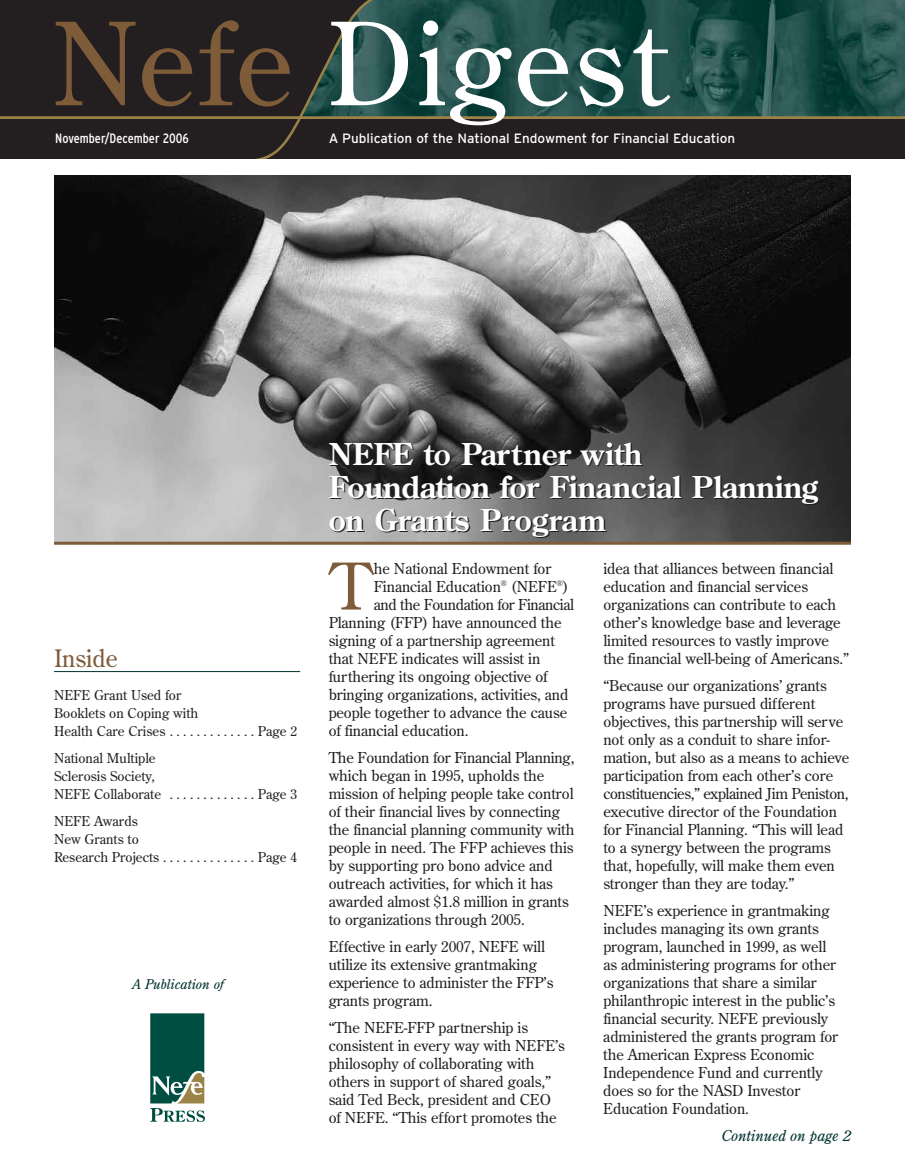
<style>
.page{position:relative;width:905px;height:1175px;background:#fff}
.page>*{position:absolute;margin:0;border:0;box-sizing:border-box;transform-origin:0 0}
.t1{font:114px "Century Old Style";letter-spacing:.025em;color:#fff}
.t2{font:64.2px "Century Old Style";color:#7e5c3a}
.t3{font:700 30px/33px "Century Old Style";letter-spacing:-.005em;color:#fff}
.t4{font:24px "Century Old Style";color:#7e5c3a}
.t5{font:15px/18px "Century Old Style";letter-spacing:-.005em;color:#231f20}
.t6{font:15px "Century Old Style";letter-spacing:-.025em;color:#231f20}
.t7{font:italic 15px "Century Old Style";letter-spacing:-.005em;color:#00322e}
.t8{font:13.5px/18px "Century Old Style";color:#231f20}
.t9{font:13.5px "Interstate";color:#fff}
.t10{font:condensed 13.5px "Interstate";color:#fff}
.t11{font:italic 13.5px "Century Old Style";color:#00322e}
.s1{color:#7e5c3a}
</style>
<div class="page">
<img style="left:54px;top:176px;width:796px;height:366px">
<svg style="left:150px;top:1013px;width:55px;height:108px;background:#407669"></svg>
<svg style="left:0;top:0;width:904px;height:159px;background:#243734"></svg>
<hr style="left:54px;top:671px;width:246px;height:1px;background:#00322e">
<hr style="left:54px;top:542px;width:796px;height:2px;background:#7e5c3a">
<h1 class="t1" style="left:52px;top:-1px;width:617px"><span class="s1">Nefe</span> Digest</h1>
<p class="t10" style="left:55px;top:130px;width:135px">November/December 2006</p>
<p class="t9" style="left:329px;top:130px;width:408px">A Publication of the National Endowment for Financial Education</p>
<h3 class="t4" style="left:54px;top:644px;width:65px">Inside</h3>
<p class="t8" style="left:54px;top:686px;width:245px">NEFE Grant Used for<br>Booklets on Coping with<br>Health Care Crises . . . . . . . . . . . . . Page 2</p>
<p class="t8" style="left:54px;top:749px;width:245px">National Multiple<br>Sclerosis Society,<br>NEFE Collaborate . . . . . . . . . . . . . Page 3</p>
<p class="t8" style="left:54px;top:812px;width:245px">NEFE Awards<br>New Grants to<br>Research Projects . . . . . . . . . . . . . . Page 4</p>
<p class="t11" style="left:132px;top:976px;width:93px">A Publication of</p>
<h3 class="t3" style="left:328px;top:438px;width:490px">NEFE to Partner with<br>Foundation for Financial Planning on Grants Program</h3>
<h2 class="t2" style="left:330px;top:550px;width:42px">T</h2>
<p class="t5" style="left:374px;top:559px;width:179px">he National Endowment for</p>
<p class="t5" style="left:374px;top:577px;width:196px">Financial Education<sup>®</sup> (NEFE<sup>®</sup>)</p>
<p class="t6" style="left:374px;top:595px;width:202px">and the Foundation for Financial</p>
<p class="t5" style="left:328px;top:613px;width:234px">Planning (FFP) have announced the</p>
<p class="t5" style="left:328px;top:631px;width:228px">signing of a partnership agreement</p>
<p class="t5" style="left:328px;top:649px;width:213px">that NEFE indicates will assist in</p>
<p class="t5" style="left:328px;top:667px;width:220px">furthering its ongoing objective of</p>
<p class="t5" style="left:328px;top:685px;width:241px">bringing organizations, activities, and</p>
<p class="t5" style="left:328px;top:703px;width:240px">people together to advance the cause</p>
<p class="t5" style="left:328px;top:721px;width:141px">of financial education.</p>
<p class="t5" style="left:328px;top:748px;width:247px">The Foundation for Financial Planning, which began in 1995, upholds the mission of helping people take control of their financial lives by connecting the financial planning community with people in need. The FFP achieves this by supporting pro bono advice and outreach activities, for which it has awarded almost $1.8 million in grants to organizations through 2005.</p>
<p class="t5" style="left:328px;top:937px;width:226px">Effective in early 2007, NEFE will utilize its extensive grantmaking experience to administer the FFP’s grants program.</p>
<p class="t5" style="left:328px;top:1018px;width:238px">“The NEFE-FFP partnership is consistent in every way with NEFE’s philosophy of collaborating with others in support of shared goals,” said Ted Beck, president and CEO of NEFE. “This effort promotes the</p>
<p class="t5" style="left:603px;top:559px;width:247px">idea that alliances between financial education and financial services organizations can contribute to each other’s knowledge base and leverage limited resources to vastly improve the financial well-being of Americans.”</p>
<p class="t5" style="left:603px;top:676px;width:247px">“Because our organizations’ grants programs have pursued different objectives, this partnership will serve not only as a conduit to share infor&shy;mation, but also as a means to achieve participation from each other’s core constituencies,” explained Jim Peniston, executive director of the Foundation for Financial Planning. “This will lead to a synergy between the programs that, hopefully, will make them even stronger than they are today.”</p>
<p class="t5" style="left:603px;top:901px;width:236px">NEFE’s experience in grantmaking includes managing its own grants program, launched in 1999, as well as administering programs for other organizations that share a similar philanthropic interest in the public’s financial security. NEFE previously administered the grants program for the American Express Economic Independence Fund and currently does so for the NASD Investor Education Foundation.</p>
<p class="t7" style="left:721px;top:1126px;width:131px">Continued on page 2</p>
</div>
